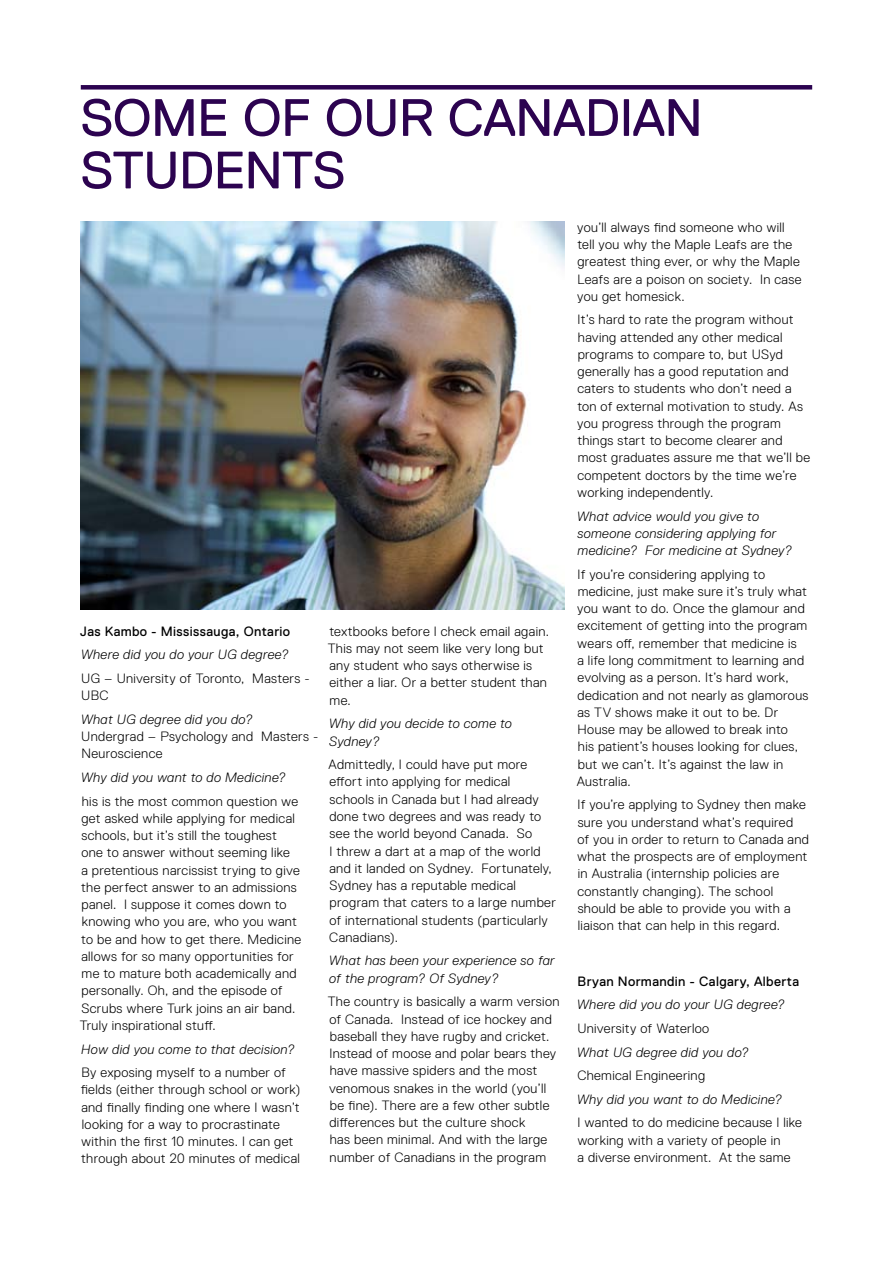
<style>
.page{position:relative;width:893px;height:1263px;background:#fff}
.page>*{position:absolute;margin:0;border:0;box-sizing:border-box;transform-origin:0 0}
.t1{font:52.5px/52.5px "Replica Std";letter-spacing:-.015em;color:#2c0350}
.t2{font:300 13.5px/17.2px "Replica Std";letter-spacing:.025em;color:#000}
.t3{font:italic 300 13.5px/17.2px "Replica Std";letter-spacing:.025em;color:#000}
.t4{font:13.5px "Replica Std";letter-spacing:.03em;color:#000}
</style>
<div class="page">
<img style="left:81px;top:221px;width:483px;height:389px">
<div style="left:81px;top:85px;width:731px;height:5px;background:#2c0350"></div>
<h1 class="t1" style="left:80px;top:92px;width:624px">Some of our Canadian stu dents</h1>
<p class="t4" style="left:80px;top:623px;width:212px">Jas Kambo - M ississauga, Ontario</p>
<p class="t3" style="left:81px;top:646px;width:210px">Where did you do your UG degree?</p>
<p class="t2" style="left:81px;top:670px;width:230px">UG – University of Toronto, Masters -<br>UBC</p>
<p class="t3" style="left:81px;top:710px;width:173px">What UG degree did you do?</p>
<p class="t2" style="left:81px;top:728px;width:239px">Undergrad – Psychology and Masters -<br>Neuroscience</p>
<p class="t3" style="left:81px;top:769px;width:207px">Why did you want to do Medicine?</p>
<p class="t2" style="left:80px;top:792px;width:223px">his is the most common question we get asked while applying for medical schools, but it’s still the toughest<br>one to answer without seeming like<br>a pretentious narcissist trying to give the perfect answer to an admissions panel. I suppose it comes down to knowing who you are, who you want to be and how to get there. Medicine allows for so many opportunities for me to mature both academically and personally. Oh, and the episode of Scrubs where Turk joins an air band.<br>Truly inspirational stuff.</p>
<p class="t3" style="left:81px;top:1040px;width:215px">How did you come to that decision?</p>
<p class="t2" style="left:81px;top:1064px;width:221px">By exposing myself to a number of fields (either through school or work) and finally finding one where I wasn’t looking for a way to procrastinate within the first 10 minutes. I can get through about 20 minutes of medical</p>
<p class="t2" style="left:328px;top:622px;width:223px">textbooks before I check email again.<br>This may not seem like very long but any student who says otherwise is either a liar. Or a better student than me.</p>
<p class="t3" style="left:329px;top:715px;width:185px">Why did you decide to come to<br>Sydney?</p>
<p class="t2" style="left:329px;top:756px;width:229px">Admittedly, I could have put more effort into applying for medical schools in Canada but I had already done two degrees and was ready to see the world beyond Canada. So<br>I threw a dart at a map of the world and it landed on Sydney. Fortunately,<br>Sydney has a reputable medical program that caters to a large number of international students (particularly<br>Canadians).</p>
<p class="t3" style="left:329px;top:952px;width:228px">What has been your experience so far of the program? Of Sydney?</p>
<p class="t2" style="left:328px;top:993px;width:233px">The country is basically a warm version of Canada. Instead of ice hockey and baseball they have rugby and cricket.<br>Instead of moose and polar bears they have massive spiders and the most venomous snakes in the world (you’ll be fine). There are a few other subtle differences but the culture shock<br>has been minimal. And with the large number of Canadians in the program</p>
<p class="t2" style="left:577px;top:219px;width:226px">you’ll always find someone who will tell you why the Maple Leafs are the greatest thing ever, or why the Maple<br>Leafs are a poison on society. In case you get homesick.</p>
<p class="t2" style="left:577px;top:311px;width:234px">It’s hard to rate the program without having attended any other medical programs to compare to, but USyd generally has a good reputation and caters to students who don’t need a ton of external motivation to study. As you progress through the program things start to become clearer and most graduates assure me that we’ll be competent doctors by the time we’re working independently.</p>
<p class="t3" style="left:577px;top:507px;width:217px">What advice would you give to someone considering applying for medicine? For medicine at Sydney?</p>
<p class="t2" style="left:577px;top:565px;width:233px">If you’re considering applying to medicine, just make sure it’s truly what you want to do. Once the glamour and excitement of getting into the program wears off, remember that medicine is<br>a life long commitment to learning and evolving as a person. It’s hard work, dedication and not nearly as glamorous as TV shows make it out to be. Dr House may be allowed to break into<br>his patient’s houses looking for clues, but we can’t. It’s against the law in Australia.</p>
<p class="t2" style="left:577px;top:796px;width:233px">If you’re applying to Sydney then make sure you understand what’s required<br>of you in order to return to Canada and what the prospects are of employment in Australia (internship policies are constantly changing). The school should be able to provide you with a liaison that can help in this regard.</p>
<p class="t4" style="left:578px;top:973px;width:223px">Bryan Normandin - Calgary, Alberta</p>
<p class="t3" style="left:577px;top:996px;width:210px">Where did you do your UG degree?</p>
<p class="t2" style="left:577px;top:1020px;width:133px">University of Waterloo</p>
<p class="t3" style="left:577px;top:1043px;width:173px">What UG degree did you do?</p>
<p class="t2" style="left:577px;top:1067px;width:129px">Chemical Engineering</p>
<p class="t3" style="left:577px;top:1090px;width:207px">Why did you want to do Medicine?</p>
<p class="t2" style="left:577px;top:1114px;width:226px">I wanted to do medicine because I like working with a variety of people in<br>a diverse environment. At the same</p>
</div>
